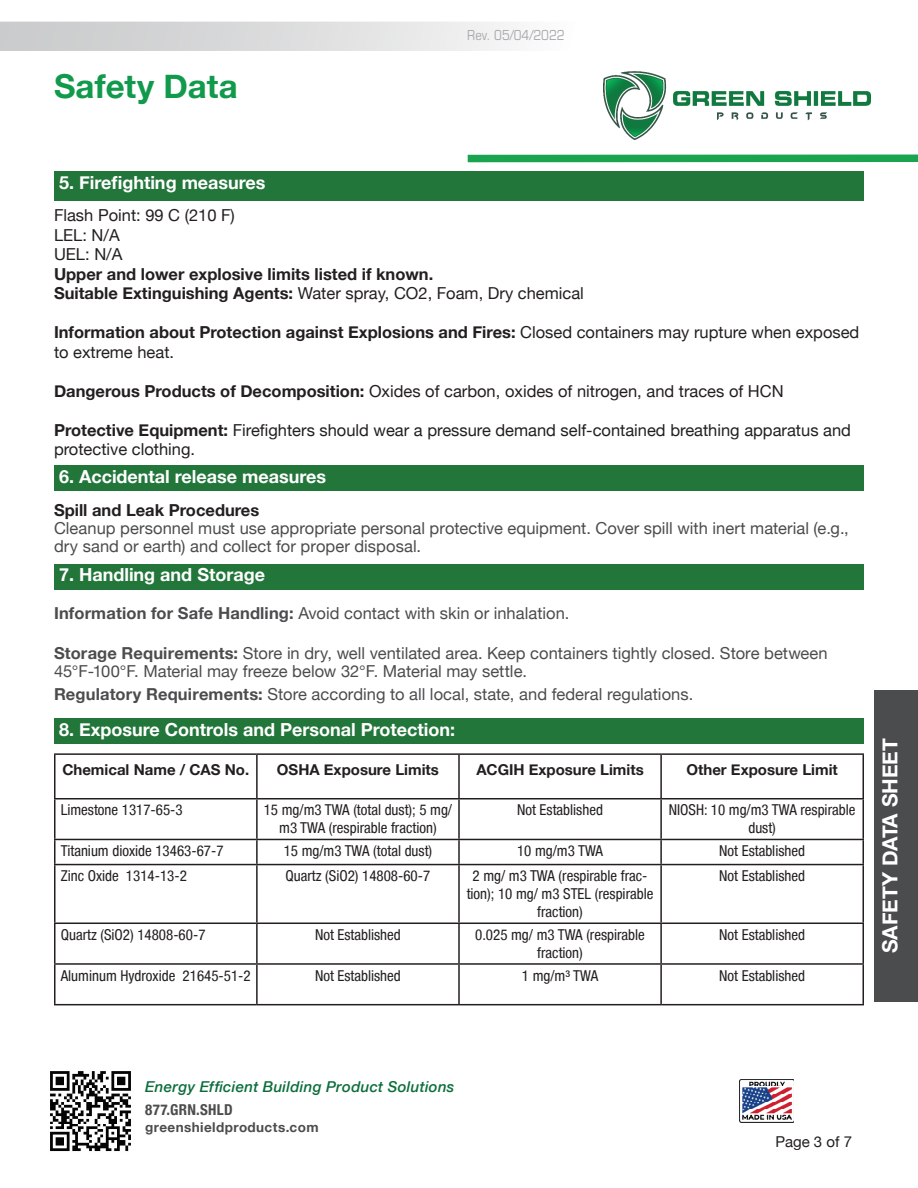
<style>
.page{position:relative;width:918px;height:1188px;background:#fff}
.page>*{position:absolute;margin:0;border:0;box-sizing:border-box;transform-origin:0 0}
.t1{font:700 33px "Helvetica Neue";letter-spacing:.005em;color:#119a4c}
.t2{font:700 21px "Helvetica Neue";color:#fff}
.t3{font:700 18px "Helvetica Neue";color:#fff}
.Body_Text{font:16.5px/18px "Helvetica Neue";letter-spacing:.005em;color:#4b4c4d}
.t4{font:16.5px/19.5px "Helvetica Neue";color:#231f20}
.t5{font:700 16.5px/19.5px "Helvetica Neue";color:#231f20}
.t6{font:condensed 15px/18px "Helvetica Neue Condensed";color:#231f20;text-align:center}
.t7{font:700 15px "Helvetica Neue";color:#231f20}
.t8{font:italic 500 15px "Helvetica Neue";letter-spacing:.02em;color:#0b6d3c}
.t9{font:15px "Eurostile Con";color:#a8a9ad}
.t10{font:700 condensed 15px "Helvetica Neue";letter-spacing:.02em;color:#4b4c4d}
.t11{font:15px "Helvetica Neue";color:#231f20}
.t12{font:700 13.5px "Helvetica Neue";letter-spacing:.03em;color:#4b4c4d}
.s1{font-weight:700}
.s2{font-weight:400}
</style>
<div class="page">
<img style="left:50px;top:1071px;width:81px;height:81px">
<svg style="left:0;top:22px;width:512px;height:29px;background:#dbdcdc"></svg>
<img style="left:603px;top:71px;width:268px;height:69px">
<img style="left:740px;top:1079px;width:54px;height:43px">
<div style="left:468px;top:154px;width:450px;height:8px;background:#1aa44f"></div>
<div style="left:875px;top:690px;width:43px;height:311px;background:#4b4c4d"></div>
<div style="left:54px;top:172px;width:810px;height:29px;background:#22763a"></div>
<div style="left:54px;top:465px;width:810px;height:26px;background:#22763a"></div>
<div style="left:54px;top:564px;width:810px;height:26px;background:#22763a"></div>
<div style="left:54px;top:718px;width:810px;height:26px;background:#22763a"></div>
<hr style="left:54px;top:753px;width:203px;height:2px;background:#231f20">
<hr style="left:54px;top:755px;width:2px;height:43px;background:#231f20">
<hr style="left:257px;top:753px;width:202px;height:2px;background:#231f20">
<hr style="left:256px;top:755px;width:2px;height:43px;background:#231f20">
<hr style="left:459px;top:753px;width:202px;height:2px;background:#231f20">
<hr style="left:458px;top:755px;width:2px;height:43px;background:#231f20">
<hr style="left:661px;top:753px;width:203px;height:2px;background:#231f20">
<hr style="left:660px;top:755px;width:2px;height:43px;background:#231f20">
<hr style="left:862px;top:755px;width:2px;height:43px;background:#231f20">
<hr style="left:54px;top:798px;width:203px;height:2px;background:#231f20">
<hr style="left:54px;top:800px;width:2px;height:39px;background:#231f20">
<hr style="left:257px;top:798px;width:202px;height:2px;background:#231f20">
<hr style="left:256px;top:800px;width:2px;height:39px;background:#231f20">
<hr style="left:459px;top:798px;width:202px;height:2px;background:#231f20">
<hr style="left:458px;top:800px;width:2px;height:39px;background:#231f20">
<hr style="left:661px;top:798px;width:203px;height:2px;background:#231f20">
<hr style="left:660px;top:800px;width:2px;height:39px;background:#231f20">
<hr style="left:862px;top:800px;width:2px;height:39px;background:#231f20">
<hr style="left:54px;top:839px;width:203px;height:1px;background:#231f20">
<hr style="left:54px;top:840px;width:2px;height:24px;background:#231f20">
<hr style="left:257px;top:839px;width:202px;height:1px;background:#231f20">
<hr style="left:256px;top:840px;width:2px;height:24px;background:#231f20">
<hr style="left:459px;top:839px;width:202px;height:1px;background:#231f20">
<hr style="left:458px;top:840px;width:2px;height:24px;background:#231f20">
<hr style="left:661px;top:839px;width:203px;height:1px;background:#231f20">
<hr style="left:660px;top:840px;width:2px;height:24px;background:#231f20">
<hr style="left:862px;top:840px;width:2px;height:24px;background:#231f20">
<hr style="left:54px;top:864px;width:203px;height:1px;background:#231f20">
<hr style="left:54px;top:865px;width:2px;height:58px;background:#231f20">
<hr style="left:257px;top:864px;width:202px;height:1px;background:#231f20">
<hr style="left:256px;top:865px;width:2px;height:58px;background:#231f20">
<hr style="left:459px;top:864px;width:202px;height:1px;background:#231f20">
<hr style="left:458px;top:865px;width:2px;height:58px;background:#231f20">
<hr style="left:661px;top:864px;width:203px;height:1px;background:#231f20">
<hr style="left:660px;top:865px;width:2px;height:58px;background:#231f20">
<hr style="left:862px;top:865px;width:2px;height:58px;background:#231f20">
<hr style="left:54px;top:923px;width:203px;height:1px;background:#231f20">
<hr style="left:54px;top:924px;width:2px;height:39px;background:#231f20">
<hr style="left:257px;top:923px;width:202px;height:1px;background:#231f20">
<hr style="left:256px;top:924px;width:2px;height:39px;background:#231f20">
<hr style="left:459px;top:923px;width:202px;height:1px;background:#231f20">
<hr style="left:458px;top:924px;width:2px;height:39px;background:#231f20">
<hr style="left:661px;top:923px;width:203px;height:1px;background:#231f20">
<hr style="left:660px;top:924px;width:2px;height:39px;background:#231f20">
<hr style="left:862px;top:924px;width:2px;height:39px;background:#231f20">
<hr style="left:54px;top:963px;width:203px;height:2px;background:#231f20">
<hr style="left:54px;top:965px;width:2px;height:39px;background:#231f20">
<hr style="left:257px;top:963px;width:202px;height:2px;background:#231f20">
<hr style="left:256px;top:965px;width:2px;height:39px;background:#231f20">
<hr style="left:459px;top:963px;width:202px;height:2px;background:#231f20">
<hr style="left:458px;top:965px;width:2px;height:39px;background:#231f20">
<hr style="left:661px;top:963px;width:203px;height:2px;background:#231f20">
<hr style="left:660px;top:965px;width:2px;height:39px;background:#231f20">
<hr style="left:862px;top:965px;width:2px;height:39px;background:#231f20">
<hr style="left:54px;top:1004px;width:203px;height:1px;background:#231f20">
<hr style="left:257px;top:1004px;width:202px;height:1px;background:#231f20">
<hr style="left:459px;top:1004px;width:202px;height:1px;background:#231f20">
<hr style="left:661px;top:1004px;width:203px;height:1px;background:#231f20">
<h1 class="t1" style="left:54px;top:61px;width:185px">Safety Data</h1>
<p class="t9" style="left:467px;top:25px;width:99px">Rev. 05/04/2022</p>
<p class="t3" style="left:59px;top:169px;width:208px">5. Firefighting measures</p>
<p class="t4" style="left:54px;top:206px;width:182px">Flash Point: 99 C (210 F)</p>
<p class="t4" style="left:54px;top:226px;width:67px">LEL: N/A</p>
<p class="t4" style="left:54px;top:245px;width:70px">UEL: N/A</p>
<p class="t5" style="left:54px;top:264px;width:381px">Upper and lower explosive limits listed if known.</p>
<p class="t4" style="left:54px;top:284px;width:531px"><span class="s1">Suitable Extinguishing Agents:</span> Water spray, CO2, Foam, Dry chemical</p>
<p class="t5" style="left:54px;top:323px;width:807px">Information about Protection against Explosions and Fires: <span class="s2">Closed containers may rupture when exposed to extreme heat.</span></p>
<p class="t4" style="left:54px;top:382px;width:731px"><span class="s1">Dangerous Products of Decomposition:</span> Oxides of carbon, oxides of nitrogen, and traces of HCN</p>
<p class="t4" style="left:54px;top:421px;width:799px"><span class="s1">Protective Equipment:</span> Firefighters should wear a pressure demand self-contained breathing apparatus and protective clothing.</p>
<p class="t3" style="left:59px;top:462px;width:269px">6. Accidental release measures</p>
<p class="t5" style="left:54px;top:501px;width:207px">Spill and Leak Procedures</p>
<p class="Body_Text" style="left:54px;top:520px;width:796px">Cleanup personnel must use appropriate personal protective equipment. Cover spill with inert material (e.g., dry sand or earth) and collect for proper disposal.</p>
<p class="t3" style="left:59px;top:561px;width:208px">7. Handling and Storage</p>
<p class="Body_Text" style="left:54px;top:605px;width:517px"><span class="s1">Information for Safe Handling:</span> Avoid contact with skin or inhalation.</p>
<p class="Body_Text" style="left:54px;top:645px;width:775px"><span class="s1">Storage Requirements:</span> Store in dry, well ventilated area. Keep containers tightly closed. Store between<br>45°F-100°F. Material may freeze below 32°F. Material may settle.</p>
<p class="Body_Text" style="left:54px;top:686px;width:641px"><span class="s1">Regulatory Requirements:</span> Store according to all local, state, and federal regulations.</p>
<p class="t3" style="left:59px;top:715px;width:398px">8. Exposure Controls and Personal Protection:</p>
<p class="t7" style="left:62px;top:758px;width:188px">Chemical Name / CAS No.</p>
<p class="t7" style="left:277px;top:758px;width:163px">OSHA Exposure Limits</p>
<p class="t7" style="left:476px;top:758px;width:169px">ACGIH Exposure Limits</p>
<p class="t7" style="left:687px;top:758px;width:153px">Other Exposure Limit</p>
<p class="t6" style="left:61px;top:801px;width:124px">Limestone 1317-65-3</p>
<p class="t6" style="left:264px;top:801px;width:190px">15 mg/m3 TWA (total dust); 5 mg/ m3 TWA (respirable fraction)</p>
<p class="t6" style="left:517px;top:801px;width:87px">Not Established</p>
<p class="t6" style="left:669px;top:801px;width:188px">NIOSH: 10 mg/m3 TWA respirable dust)</p>
<p class="t6" style="left:61px;top:842px;width:164px">Titanium dioxide 13463-67-7</p>
<p class="t6" style="left:284px;top:842px;width:150px">15 mg/m3 TWA (total dust)</p>
<p class="t6" style="left:517px;top:842px;width:88px">10 mg/m3 TWA</p>
<p class="t6" style="left:719px;top:842px;width:87px">Not Established</p>
<p class="t6" style="left:61px;top:867px;width:128px">Zinc Oxide 1314-13-2</p>
<p class="t6" style="left:286px;top:867px;width:146px">Quartz (SiO2) 14808-60-7</p>
<p class="t6" style="left:467px;top:867px;width:188px">2 mg/ m3 TWA (respirable frac&shy;tion); 10 mg/ m3 STEL (respirable fraction)</p>
<p class="t6" style="left:719px;top:867px;width:87px">Not Established</p>
<p class="t6" style="left:61px;top:926px;width:146px">Quartz (SiO2) 14808-60-7</p>
<p class="t6" style="left:315px;top:926px;width:87px">Not Established</p>
<p class="t6" style="left:475px;top:926px;width:171px">0.025 mg/ m3 TWA (respirable fraction)</p>
<p class="t6" style="left:719px;top:926px;width:87px">Not Established</p>
<p class="t6" style="left:61px;top:966px;width:192px">Aluminum Hydroxide 21645-51-2</p>
<p class="t6" style="left:315px;top:966px;width:87px">Not Established</p>
<p class="t6" style="left:522px;top:966px;width:78px">1 mg/m³ TWA</p>
<p class="t6" style="left:719px;top:966px;width:87px">Not Established</p>
<h2 class="t2" style="left:873px;top:953px;width:217px;rotate:-90deg">SAFETY DATA SHEET</h2>
<p class="t8" style="left:145px;top:1074px;width:311px">Energy Efficient Building Product Solutions</p>
<p class="t10" style="left:145px;top:1097px;width:89px">877.GRN.SHLD</p>
<p class="t12" style="left:145px;top:1116px;width:175px">greenshieldproducts.com</p>
<p class="t11" style="left:775px;top:1131px;width:78px">Page 3 of 7</p>
</div>
